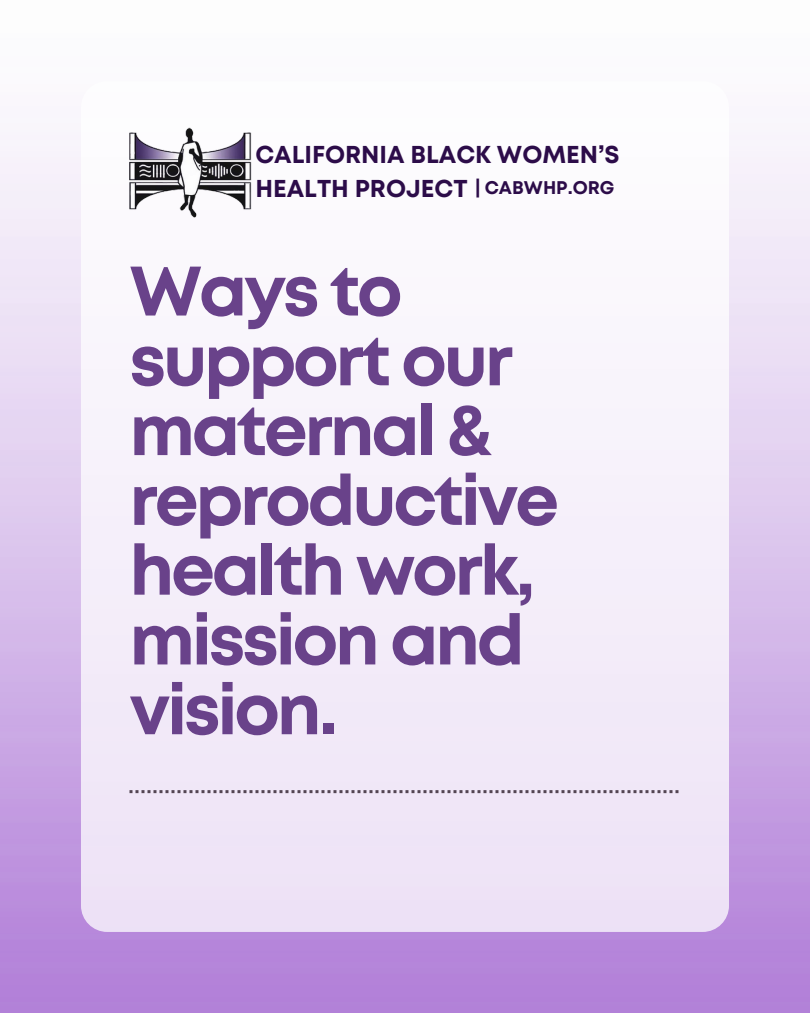
<style>
.page{position:relative;width:810px;height:1013px;background:#fff}
.page>*{position:absolute;margin:0;border:0;box-sizing:border-box;transform-origin:0 0}
.t1{font:700 69.8px/69.8px "Mont";letter-spacing:-.045em;color:#69428a}
.t2{font:700 24.4px/33.7px "Mont";color:#2c0c49}
.t3{font:700 18.3px "Mont";color:#2c0c49}
</style>
<div class="page">
<div style="left:81px;top:81px;width:648px;height:851px;background:linear-gradient(to bottom,#fefefe,#ede2f6);border-radius:26px"></div>
<svg style="left:129px;top:790px;width:549px;height:3px"></svg>
<img style="left:129px;top:125px;width:123px;height:95px">
<p class="t2" style="left:255px;top:140px;width:366px">CALIFORNIA BLACK WOMEN’S<br>HEALTH PROJECT</p>
<p class="t3" style="left:475px;top:180px;width:141px">| CABWHP.ORG</p>
<p class="t1" style="left:129px;top:261px;width:431px">Ways to support our maternal &amp; reproductive health work, mission and vision.</p>
</div>
